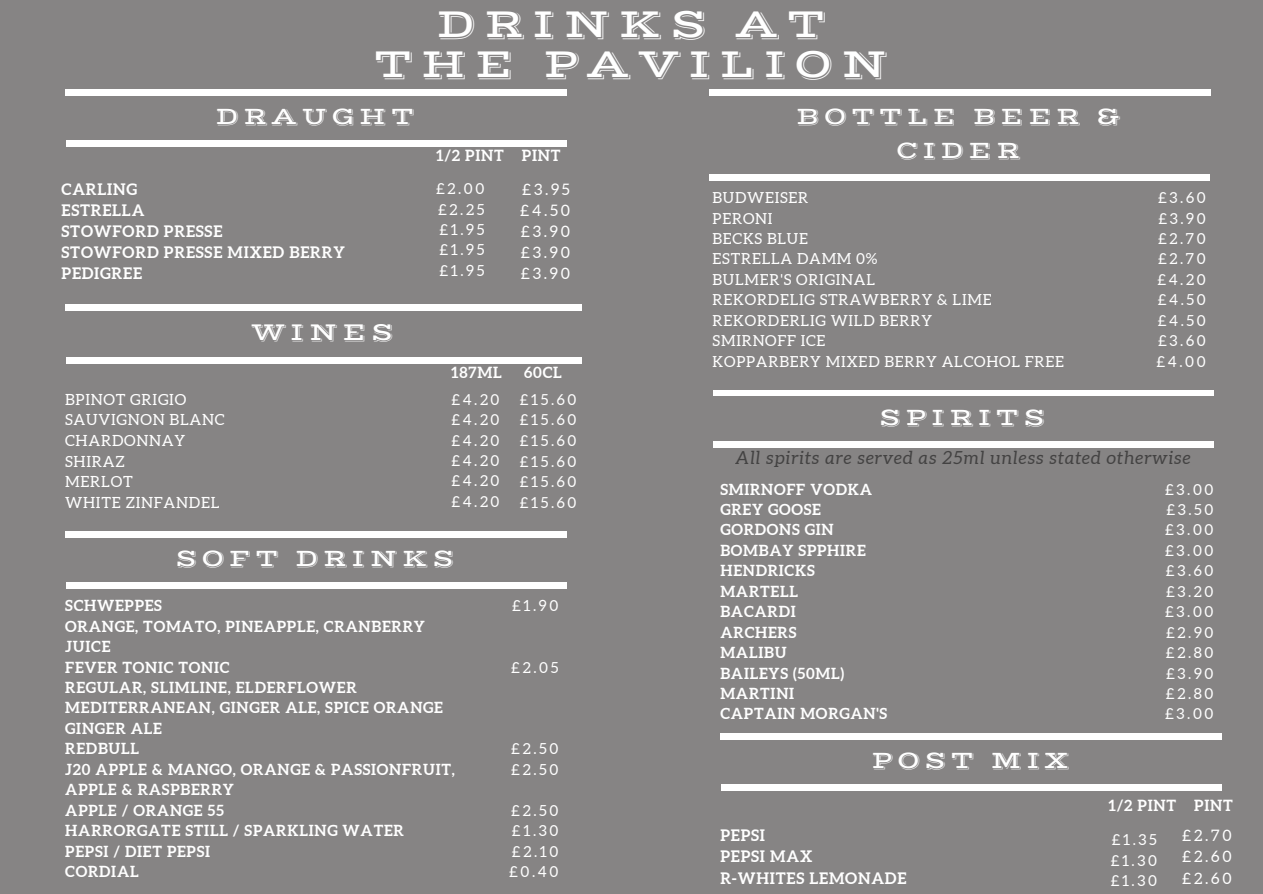
<style>
.page{position:relative;width:1263px;height:894px;background:#fff}
.page>*{position:absolute;margin:0;border:0;box-sizing:border-box;transform-origin:0 0}
.t1{font:42px/39.8px "Vast Shadow";letter-spacing:.18em;color:#fff;text-align:center}
.t2{font:25.65px "Vast Shadow";letter-spacing:.17em;color:#fff}
.t3{font:24.9px/33.8px "Vast Shadow";letter-spacing:.17em;color:#fff;text-align:center}
.t4{font:italic 18px "Aleo";letter-spacing:.06em;color:#000}
.t5{font:700 15.75px/21.1px "Aleo";letter-spacing:.05em;color:#fff}
.t6{font:15.75px/21.1px "Aleo";letter-spacing:.17em;color:#fff;text-align:justify}
.t7{font:15.3px/20.5px "Aleo";letter-spacing:.05em;color:#fff}
.t8{font:700 15.3px "Aleo";letter-spacing:.05em;color:#fff}
.t9{font:15.15px/20.4px "Aleo";letter-spacing:.05em;color:#fff;text-align:justify}
.t10{font:700 15.15px/20.4px "Aleo";letter-spacing:.05em;color:#fff}
</style>
<div class="page">
<div style="left:0;top:0;width:1263px;height:893px;background:#868484"></div>
<div style="left:709px;top:89px;width:501px;height:6px;background:#fff"></div>
<div style="left:709px;top:174px;width:500px;height:6px;background:#fff"></div>
<div style="left:713px;top:390px;width:501px;height:6px;background:#fff"></div>
<div style="left:713px;top:441px;width:500px;height:6px;background:#fff"></div>
<div style="left:65px;top:531px;width:502px;height:6px;background:#fff"></div>
<div style="left:66px;top:582px;width:500px;height:6px;background:#fff"></div>
<div style="left:65px;top:305px;width:517px;height:6px;background:#fff"></div>
<div style="left:66px;top:357px;width:515px;height:6px;background:#fff"></div>
<div style="left:65px;top:89px;width:502px;height:6px;background:#fff"></div>
<div style="left:66px;top:140px;width:500px;height:6px;background:#fff"></div>
<div style="left:720px;top:733px;width:502px;height:6px;background:#fff"></div>
<div style="left:721px;top:784px;width:500px;height:6px;background:#fff"></div>
<h1 class="t1" style="left:374px;top:5px;width:516px">DRINKS AT<br>THE PAVILION</h1>
<h3 class="t3" style="left:796px;top:100px;width:326px">BOTTLE BEER &amp;<br>CIDER</h3>
<h3 class="t3" style="left:215px;top:100px;width:201px">DRAUGHT</h3>
<p class="t8" style="left:436px;top:147px;width:126px">1/2 PINT PINT</p>
<p class="t5" style="left:62px;top:178px;width:285px">CARLING<br>ESTRELLA<br>STOWFORD PRESSE<br>STOWFORD PRESSE MIXED BERRY<br>PEDIGREE</p>
<p class="t9" style="left:436px;top:178px;width:50px">£2.00 £2.25 £1.95 £1.95 £1.95</p>
<h2 class="t2" style="left:251px;top:317px;width:144px">WINES</h2>
<p class="t6" style="left:520px;top:178px;width:51px">£3.95 £4.50 £3.90 £3.90 £3.90</p>
<p class="t8" style="left:451px;top:363px;width:52px">187ML</p>
<p class="t8" style="left:524px;top:363px;width:39px">60CL</p>
<p class="t9" style="left:713px;top:187px;width:353px;text-align:left">BUDWEISER<br>PERONI<br>BECKS BLUE<br>ESTRELLA DAMM 0%<br>BULMER'S ORIGINAL<br>REKORDELIG STRAWBERRY &amp; LIME<br>REKORDERLIG WILD BERRY<br>SMIRNOFF ICE<br>KOPPARBERY MIXED BERRY ALCOHOL FREE</p>
<p class="t9" style="left:1156px;top:187px;width:51px">£3.60 £3.90 £2.70 £2.70 £4.20 £4.50 £4.50 £3.60 £4.00</p>
<p class="t7" style="left:65px;top:389px;width:161px">BPINOT GRIGIO<br>SAUVIGNON BLANC<br>CHARDONNAY<br>SHIRAZ<br>MERLOT<br>WHITE ZINFANDEL</p>
<p class="t9" style="left:451px;top:389px;width:50px">£4.20 £4.20 £4.20 £4.20 £4.20 £4.20</p>
<p class="t9" style="left:520px;top:389px;width:58px">£15.60 £15.60 £15.60 £15.60 £15.60 £15.60</p>
<h3 class="t3" style="left:175px;top:541px;width:281px">SOFT DRINKS</h3>
<p class="t10" style="left:65px;top:595px;width:391px">SCHWEPPES<br>ORANGE, TOMATO, PINEAPPLE, CRANBERRY<br>JUICE<br>FEVER TONIC TONIC<br>REGULAR, SLIMLINE, ELDERFLOWER<br>MEDITERRANEAN, GINGER ALE, SPICE ORANGE<br>GINGER ALE<br>REDBULL<br>J20 APPLE &amp; MANGO, ORANGE &amp; PASSIONFRUIT,<br>APPLE &amp; RASPBERRY<br>APPLE / ORANGE 55<br>HARRORGATE STILL / SPARKLING WATER<br>PEPSI / DIET PEPSI<br>CORDIAL</p>
<p class="t9" style="left:512px;top:595px;width:48px">£1.90</p>
<p class="t9" style="left:511px;top:656px;width:49px">£2.05</p>
<p class="t9" style="left:511px;top:738px;width:49px">£2.50 £2.50</p>
<p class="t9" style="left:509px;top:799px;width:51px">£2.50 £1.30 £2.10 £0.40</p>
<h3 class="t3" style="left:879px;top:400px;width:168px">SPIRITS</h3>
<p class="t4" style="left:735px;top:447px;width:457px">All spirits are served as 25ml unless stated otherwise</p>
<p class="t10" style="left:720px;top:478px;width:168px">SMIRNOFF VODKA<br>GREY GOOSE<br>GORDONS GIN<br>BOMBAY SPPHIRE<br>HENDRICKS<br>MARTELL<br>BACARDI<br>ARCHERS<br>MALIBU<br>BAILEYS (50ML)<br>MARTINI<br>CAPTAIN MORGAN'S</p>
<h3 class="t3" style="left:871px;top:744px;width:199px">POST MIX</h3>
<p class="t9" style="left:1165px;top:478px;width:50px">£3.00 £3.50 £3.00 £3.00 £3.60 £3.20 £3.00 £2.90 £2.80 £3.90 £2.80 £3.00</p>
<p class="t8" style="left:1109px;top:796px;width:126px">1/2 PINT PINT</p>
<p class="t5" style="left:720px;top:824px;width:188px">PEPSI<br>PEPSI MAX<br>R-WHITES LEMONADE</p>
<p class="t9" style="left:1111px;top:829px;width:48px">£1.35 £1.30 £1.30</p>
<p class="t6" style="left:1182px;top:824px;width:51px">£2.70 £2.60 £2.60</p>
</div>
